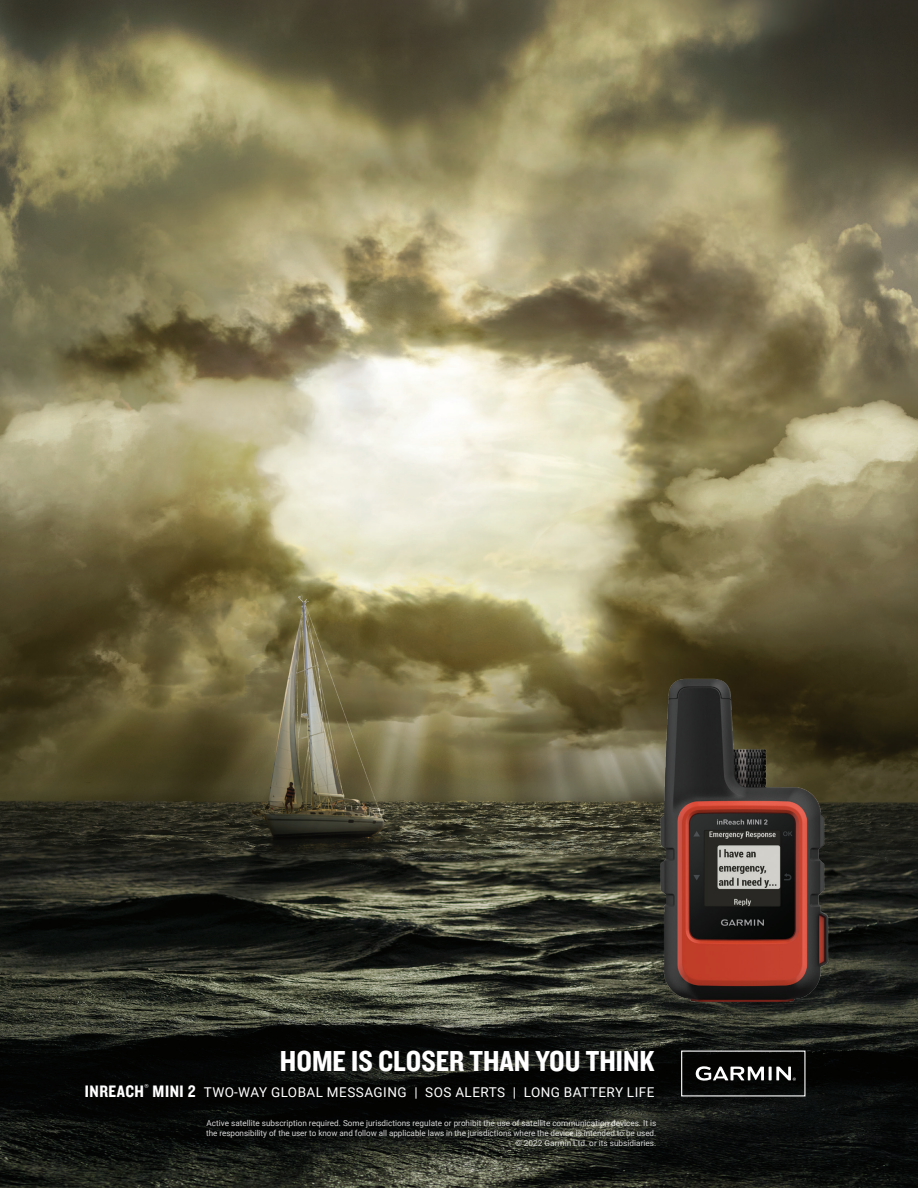
<style>
.page{position:relative;width:918px;height:1188px;background:#fff}
.page>*{position:absolute;margin:0;border:0;box-sizing:border-box;transform-origin:0 0}
.t1{font:30px "Knockout 50 Welterweight";color:#fff}
.t2{font:13.5px "Roboto";letter-spacing:.035em;color:#fff}
.t3{font:8.25px/9.8px "Roboto";color:#fff;text-align:right}
.s1{font-family:"Knockout 50 Welterweight";font-size:17.25px}
</style>
<div class="page">
<img style="left:0;top:0;width:918px;height:1188px">
<img style="left:637px;top:665px;width:223px;height:353px">
<svg style="left:696px;top:1066px;width:100px;height:15px"></svg>
<h1 class="t1" style="left:280px;top:1042px;width:376px">HOME IS CLOSER THAN YOU THINK</h1>
<h2 class="t2" style="left:85px;top:1083px;width:571px"><span class="s1">INREACH</span><sup>®</sup> <span class="s1">MINI 2</span> TWO-WAY GLOBAL MESSAGING | SOS ALERTS | LONG BATTERY LIFE</h2>
<p class="t3" style="left:206px;top:1118px;width:452px">Active satellite subscription required. Some jurisdictions regulate or prohibit the use of satellite communication devices. It is the responsibility of the user to know and follow all applicable laws in the jurisdictions where the device is intended to be used. © 2022 Garmin Ltd. or its subsidiaries.</p>
</div>
